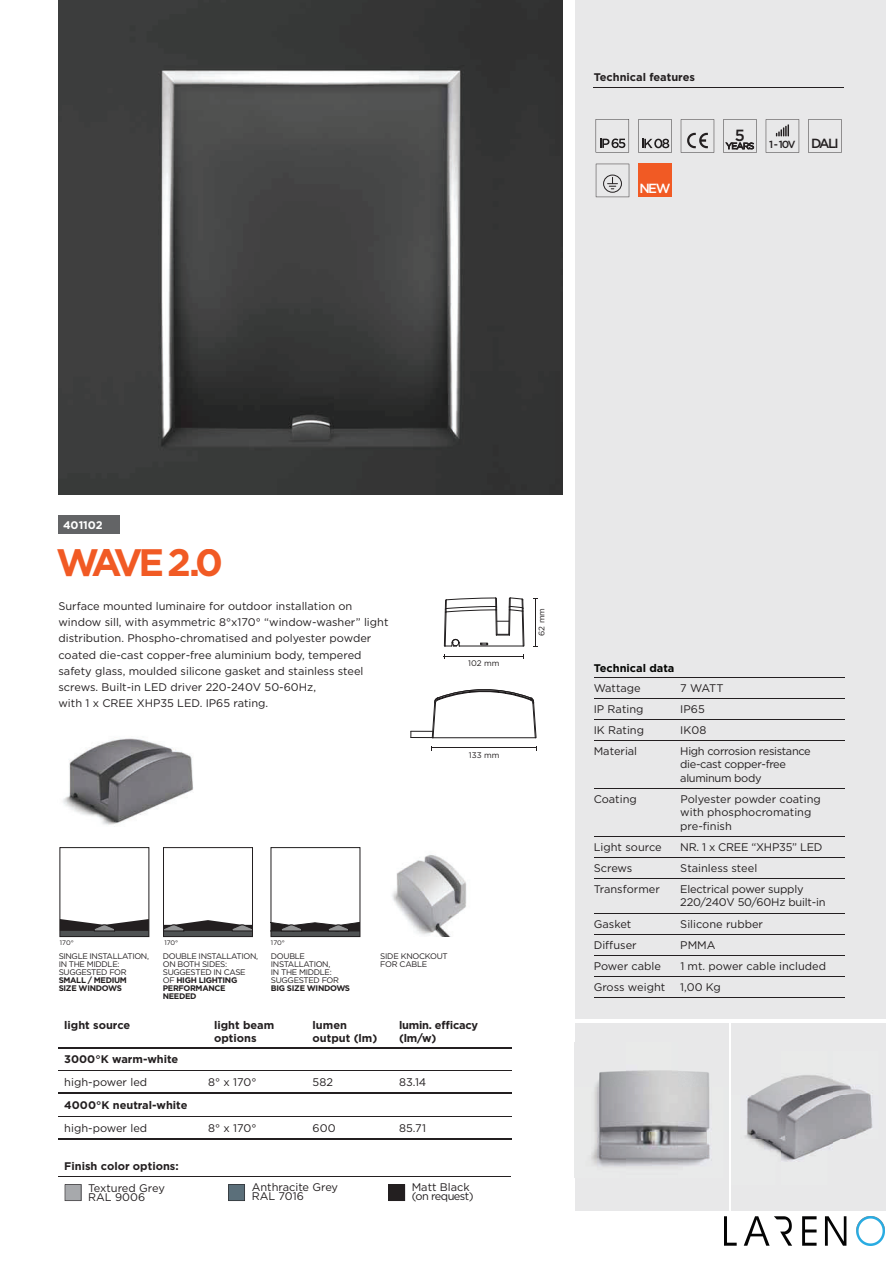
<style>
.page{position:relative;width:893px;height:1263px;background:#fff}
.page>*{position:absolute;margin:0;border:0;box-sizing:border-box;transform-origin:0 0}
.t1{font:700 38.25px "Gotham";color:#f15a24}
.t2{font:500 16.2px "Gotham";color:#231f20}
.t3{font:500 13.2px "Gotham";color:#fff}
.t4{font:11.1px/16.2px "Gotham";color:#231f20}
.t5{font:700 11.1px/13.2px "Gotham";color:#231f20}
.t6{font:11.1px/13.2px "Gotham";letter-spacing:-.02em;color:#231f20}
.t7{font:11.1px/13.2px "Gotham";letter-spacing:-.03em;color:#231f20}
.t8{font:700 11.1px/13.2px "Gotham";letter-spacing:-.02em;color:#231f20}
.t9{font:11.1px/8.9px "Gotham";letter-spacing:-.025em;color:#231f20}
.t10{font:700 11.1px "Gotham";color:#040503}
.t11{font:700 11.1px "Gotham";color:#fff}
.t12{font:500 10.35px "Gotham";color:#231f20}
.t13{font:8.1px/8.1px "Gotham";letter-spacing:-.04em;color:#231f20}
.t14{font:700 8.1px/8.1px "Gotham";letter-spacing:-.04em;color:#231f20}
.t15{font:6.6px "Gotham";letter-spacing:-.01em;color:#201d1e}
.s1{font-size:13.2px}
.s2{font-weight:700}
</style>
<div class="page">
<img style="left:63px;top:738px;width:131px;height:89px">
<div style="left:575px;top:1023px;width:310px;height:188px;background:#e8e8e9"></div>
<img style="left:591px;top:1070px;width:119px;height:97px">
<img style="left:730px;top:1051px;width:143px;height:134px">
<div style="left:575px;top:0;width:310px;height:1018px;background:#e8e8e9"></div>
<hr style="left:58px;top:1176px;width:453px;height:1px;background:#231f20">
<svg style="left:65px;top:1184px;width:16px;height:17px"></svg>
<div style="left:58px;top:516px;width:62px;height:18px;background:#636466"></div>
<hr style="left:594px;top:677px;width:250px;height:1px;background:#231f20">
<hr style="left:594px;top:997px;width:250px;height:1px;background:#231f20">
<hr style="left:594px;top:698px;width:250px;height:1px;background:#231f20">
<hr style="left:594px;top:719px;width:250px;height:1px;background:#231f20">
<hr style="left:594px;top:740px;width:250px;height:1px;background:#231f20">
<hr style="left:594px;top:788px;width:250px;height:1px;background:#231f20">
<hr style="left:594px;top:836px;width:250px;height:1px;background:#231f20">
<hr style="left:594px;top:857px;width:250px;height:1px;background:#231f20">
<hr style="left:594px;top:878px;width:250px;height:1px;background:#231f20">
<hr style="left:594px;top:913px;width:250px;height:1px;background:#231f20">
<hr style="left:594px;top:934px;width:250px;height:1px;background:#231f20">
<hr style="left:594px;top:955px;width:250px;height:1px;background:#231f20">
<hr style="left:594px;top:976px;width:250px;height:1px;background:#231f20">
<hr style="left:729px;top:1023px;width:1px;height:188px;background:#fff">
<img style="left:392px;top:854px;width:75px;height:83px">
<div style="left:60px;top:931px;width:89px;height:6px;background:#4f5253"></div>
<svg style="left:62px;top:919px;width:85px;height:12px"></svg>
<div style="left:60px;top:847px;width:89px;height:90px;border:1px solid #201d1e"></div>
<svg style="left:271px;top:847px;width:89px;height:90px"></svg>
<div style="left:163px;top:931px;width:89px;height:6px;background:#4f5253"></div>
<div style="left:163px;top:847px;width:90px;height:90px;border:1px solid #231f20"></div>
<svg style="left:163px;top:916px;width:90px;height:15px"></svg>
<hr style="left:58px;top:1047px;width:453px;height:1px;background:#231f20">
<hr style="left:58px;top:1070px;width:453px;height:1px;background:#231f20">
<hr style="left:58px;top:1116px;width:453px;height:1px;background:#231f20">
<hr style="left:58px;top:1139px;width:453px;height:1px;background:#231f20">
<hr style="left:58px;top:1093px;width:453px;height:1px;background:#231f20">
<hr style="left:594px;top:88px;width:250px;height:1px;background:#231f20">
<svg style="left:681px;top:119px;width:33px;height:34px"></svg>
<svg style="left:723px;top:119px;width:34px;height:34px"></svg>
<svg style="left:638px;top:119px;width:34px;height:34px"></svg>
<div style="left:638px;top:164px;width:34px;height:33px;background:#f15a24"></div>
<svg style="left:596px;top:119px;width:33px;height:33px"></svg>
<svg style="left:596px;top:164px;width:33px;height:33px"></svg>
<svg style="left:766px;top:119px;width:33px;height:34px"></svg>
<svg style="left:808px;top:119px;width:33px;height:34px"></svg>
<img style="left:58px;top:0;width:505px;height:494px">
<svg style="left:228px;top:1184px;width:17px;height:17px"></svg>
<svg style="left:388px;top:1184px;width:17px;height:17px"></svg>
<svg style="left:410px;top:689px;width:126px;height:49px"></svg>
<hr style="left:535px;top:598px;width:1px;height:48px;background:#231f20">
<svg style="left:444px;top:597px;width:81px;height:62px"></svg>
<hr style="left:432px;top:748px;width:104px;height:1px;background:#231f20">
<img style="left:725px;top:1217px;width:159px;height:29px">
<p class="t5" style="left:594px;top:71px;width:103px">Technical features</p>
<p class="t3" style="left:639px;top:183px;width:33px">NEW</p>
<h2 class="t2" style="left:735px;top:130px;width:12px">5</h2>
<p class="t12" style="left:769px;top:141px;width:71px">1 - 10V <span class="s1">DALI</span></p>
<p class="t11" style="left:63px;top:521px;width:41px">401102</p>
<h1 class="t1" style="left:56px;top:549px;width:168px">WAVE 2.0</h1>
<p class="t4" style="left:58px;top:599px;width:331px">Surface mounted luminaire for outdoor installation on window sill, with asymmetric 8°x170° “window-washer” light distribution. Phospho-chromatised and polyester powder coated die-cast copper-free aluminium body, tempered safety glass, moulded silicone gasket and stainless steel screws. Built-in LED driver 220-240V 50-60Hz,<br>with 1 x CREE XHP35 LED. IP65 rating.</p>
<p class="t13" style="left:468px;top:660px;width:33px">102 mm</p>
<p class="t13" style="left:469px;top:751px;width:32px">133 mm</p>
<p class="t13" style="left:538px;top:636px;width:29px;rotate:-90deg">62 mm</p>
<p class="t15" style="left:60px;top:940px;width:15px">170°</p>
<p class="t13" style="left:59px;top:952px;width:92px">SINGLE INSTALLATION,<br>IN THE MIDDLE:<br>SUGGESTED FOR</p>
<p class="t14" style="left:59px;top:977px;width:70px">SMALL / MEDIUM<br>SIZE WINDOWS</p>
<p class="t15" style="left:164px;top:940px;width:15px">170°</p>
<p class="t13" style="left:163px;top:952px;width:97px">DOUBLE INSTALLATION,<br>ON BOTH SIDES:<br>SUGGESTED IN CASE<br>OF <span class="s2">HIGH LIGHTING<br>PERFORMANCE<br>NEEDED</span></p>
<p class="t15" style="left:271px;top:940px;width:15px">170°</p>
<p class="t13" style="left:271px;top:952px;width:70px">DOUBLE<br>INSTALLATION,<br>IN THE MIDDLE:<br>SUGGESTED FOR</p>
<p class="t14" style="left:271px;top:985px;width:81px">BIG SIZE WINDOWS</p>
<p class="t13" style="left:380px;top:952px;width:69px">SIDE KNOCKOUT<br>FOR CABLE</p>
<p class="t5" style="left:64px;top:1019px;width:68px">light source</p>
<p class="t5" style="left:214px;top:1019px;width:62px">light beam options</p>
<p class="t5" style="left:313px;top:1019px;width:66px">lumen output (lm)</p>
<p class="t8" style="left:399px;top:1019px;width:81px">lumin. efficacy (lm/w)</p>
<p class="t5" style="left:64px;top:1054px;width:116px">3000°K warm-white</p>
<p class="t4" style="left:64px;top:1075px;width:84px">high-power led</p>
<p class="t4" style="left:208px;top:1075px;width:50px">8° x 170°</p>
<p class="t4" style="left:313px;top:1075px;width:22px">582</p>
<p class="t4" style="left:399px;top:1075px;width:29px">83.14</p>
<p class="t5" style="left:64px;top:1100px;width:125px">4000°K neutral-white</p>
<p class="t4" style="left:64px;top:1121px;width:84px">high-power led</p>
<p class="t4" style="left:208px;top:1121px;width:50px">8° x 170°</p>
<p class="t4" style="left:313px;top:1121px;width:24px">600</p>
<p class="t4" style="left:399px;top:1121px;width:28px">85.71</p>
<p class="t5" style="left:64px;top:1160px;width:116px">Finish color options:</p>
<p class="t4" style="left:88px;top:1185px;width:78px;line-height:8.9px">Textured Grey<br>RAL 9006</p>
<p class="t4" style="left:252px;top:1184px;width:88px;line-height:8.9px">Anthracite Grey<br>RAL 7016</p>
<p class="t9" style="left:412px;top:1184px;width:63px">Matt Black (on request)</p>
<p class="t10" style="left:594px;top:664px;width:82px">Technical data</p>
<p class="t4" style="left:594px;top:681px;width:49px">Wattage</p>
<p class="t4" style="left:680px;top:681px;width:45px">7 WATT</p>
<p class="t4" style="left:594px;top:702px;width:51px">IP Rating</p>
<p class="t4" style="left:680px;top:702px;width:26px">IP65</p>
<p class="t4" style="left:594px;top:723px;width:52px">IK Rating</p>
<p class="t4" style="left:680px;top:723px;width:28px">IK08</p>
<p class="t4" style="left:594px;top:744px;width:45px">Material</p>
<p class="t7" style="left:680px;top:745px;width:132px">High corrosion resistance die-cast copper-free aluminum body</p>
<p class="t4" style="left:594px;top:792px;width:45px">Coating</p>
<p class="t4" style="left:680px;top:793px;width:142px;line-height:13.2px">Polyester powder coating with phosphocromating pre-finish</p>
<p class="t4" style="left:594px;top:840px;width:70px">Light source</p>
<p class="t6" style="left:680px;top:841px;width:144px">NR. 1 x CREE “XHP35” LED</p>
<p class="t4" style="left:594px;top:861px;width:40px">Screws</p>
<p class="t4" style="left:680px;top:861px;width:78px">Stainless steel</p>
<p class="t4" style="left:594px;top:882px;width:68px">Transformer</p>
<p class="t6" style="left:680px;top:883px;width:147px">Electrical power supply<br>220/240V 50/60Hz built-in</p>
<p class="t4" style="left:594px;top:917px;width:39px">Gasket</p>
<p class="t4" style="left:680px;top:917px;width:84px">Silicone rubber</p>
<p class="t4" style="left:594px;top:938px;width:44px">Diffuser</p>
<p class="t4" style="left:680px;top:938px;width:37px">PMMA</p>
<p class="t4" style="left:594px;top:959px;width:69px">Power cable</p>
<p class="t4" style="left:680px;top:959px;width:147px">1 mt. power cable included</p>
<p class="t4" style="left:594px;top:980px;width:73px">Gross weight</p>
<p class="t4" style="left:680px;top:980px;width:42px">1,00 Kg</p>
</div>
